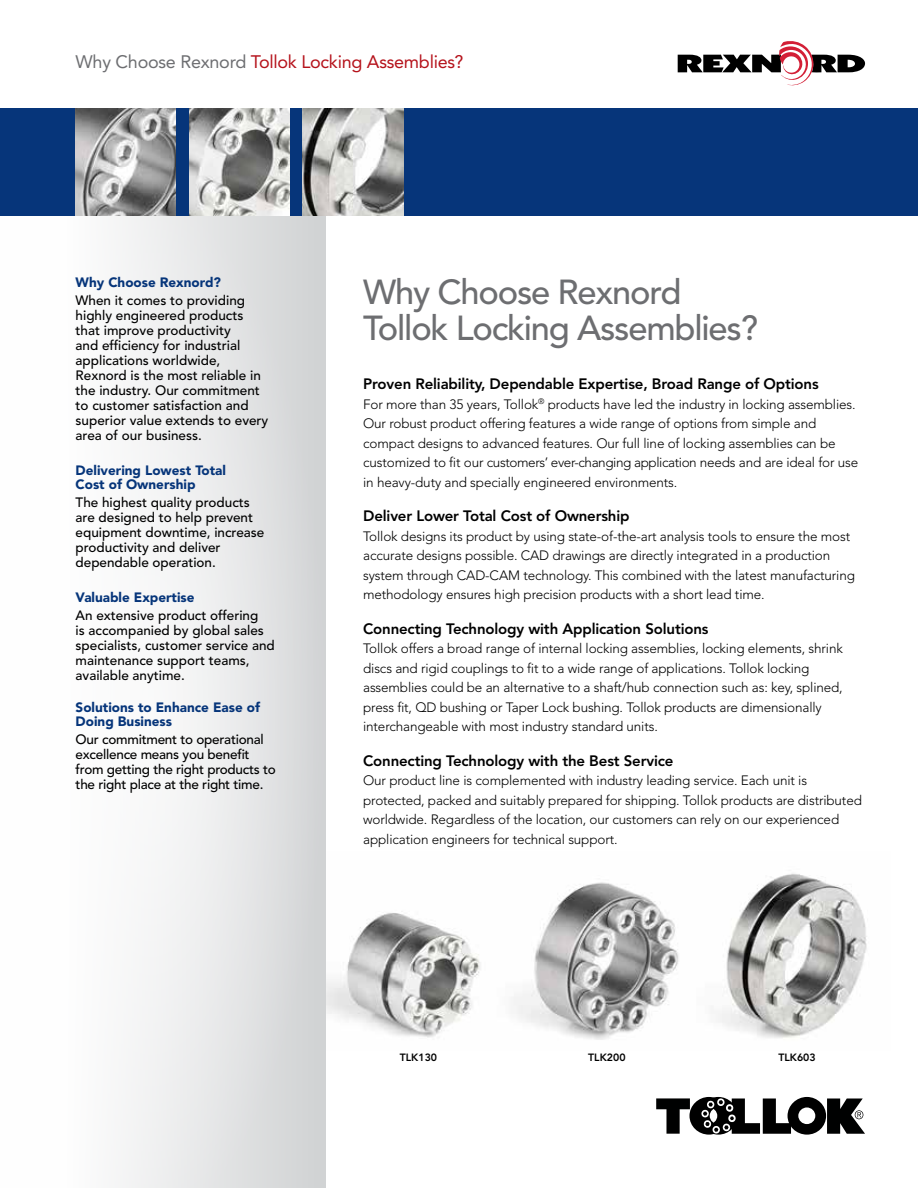
<style>
.page{position:relative;width:918px;height:1188px;background:#fff}
.page>*{position:absolute;margin:0;border:0;box-sizing:border-box;transform-origin:0 0}
.t1{font:500 34.5px/36px "Avenir LT Std";letter-spacing:-.035em;color:#6d6e71}
.t2{font:18px "Avenir LT Std";letter-spacing:-.015em;color:#b5121b}
.t3{font:800 15px "Avenir LT Std";letter-spacing:-.01em;color:#000}
.t4{font:300 13.5px/19.5px "Avenir LT Std";letter-spacing:-.01em;color:#000}
.t5{font:500 13.5px/15px "Avenir LT Std";color:#000}
.t6{font:500 13.5px/15px "Avenir LT Std";letter-spacing:-.02em;color:#000}
.t7{font:900 13.5px/14.2px "Avenir LT Std";color:#06357a}
.t8{font:800 10.5px "Avenir LT Std";color:#000}
.s1{color:#6d6e71}
</style>
<div class="page">
<div style="left:0;top:108px;width:918px;height:108px;background:#06357a"></div>
<svg style="left:678px;top:41px;width:187px;height:45px"></svg>
<img style="left:76px;top:108px;width:100px;height:108px">
<img style="left:189px;top:108px;width:100px;height:108px">
<img style="left:303px;top:108px;width:100px;height:108px">
<svg style="left:656px;top:1097px;width:209px;height:38px"></svg>
<img style="left:325px;top:851px;width:155px;height:200px">
<img style="left:513px;top:882px;width:166px;height:158px">
<img style="left:718px;top:873px;width:149px;height:165px">
<div style="left:0;top:216px;width:325px;height:972px;background:linear-gradient(to right,#fff,#d7d9da)"></div>
<h2 class="t2" style="left:76px;top:51px;width:390px"><span class="s1">Why Choose Rexnord</span> Tollok Locking Assemblies?</h2>
<p class="t7" style="left:76px;top:275px;width:147px">Why Choose Rexnord?</p>
<p class="t5" style="left:76px;top:293px;width:194px">When it comes to providing highly engineered products that improve productivity<br>and efficiency for industrial applications worldwide,<br>Rexnord is the most reliable in the industry. Our commitment to customer satisfaction and superior value extends to every area of our business.</p>
<p class="t7" style="left:76px;top:463px;width:152px">Delivering Lowest Total<br>Cost of Ownership</p>
<p class="t5" style="left:76px;top:496px;width:190px">The highest quality products are designed to help prevent equipment downtime, increase productivity and deliver dependable operation.</p>
<p class="t7" style="left:76px;top:590px;width:121px">Valuable Expertise</p>
<p class="t5" style="left:76px;top:608px;width:201px">An extensive product offering<br>is accompanied by global sales specialists, customer service and maintenance support teams, available anytime.</p>
<p class="t7" style="left:76px;top:700px;width:186px">Solutions to Enhance Ease of<br>Doing Business</p>
<p class="t6" style="left:76px;top:733px;width:202px">Our commitment to operational excellence means you benefit from getting the right products to the right place at the right time.</p>
<h1 class="t1" style="left:363px;top:275px;width:396px">Why Choose Rexnord<br>Tollok Locking Assemblies?</h1>
<p class="t3" style="left:363px;top:375px;width:457px">Proven Reliability, Dependable Expertise, Broad Range of Options</p>
<p class="t4" style="left:363px;top:394px;width:497px">For more than 35 years, Tollok<sup>®</sup> products have led the industry in locking assemblies.<br>Our robust product offering features a wide range of options from simple and compact designs to advanced features. Our full line of locking assemblies can be customized to fit our customers’ ever-changing application needs and are ideal for use in heavy-duty and specially engineered environments.</p>
<p class="t3" style="left:363px;top:507px;width:268px">Deliver Lower Total Cost of Ownership</p>
<p class="t4" style="left:363px;top:526px;width:493px">Tollok designs its product by using state-of-the-art analysis tools to ensure the most accurate designs possible. CAD drawings are directly integrated in a production system through CAD-CAM technology. This combined with the latest manufacturing methodology ensures high precision products with a short lead time.</p>
<p class="t3" style="left:363px;top:620px;width:347px">Connecting Technology with Application Solutions</p>
<p class="t4" style="left:363px;top:639px;width:481px">Tollok offers a broad range of internal locking assemblies, locking elements, shrink discs and rigid couplings to fit to a wide range of applications. Tollok locking assemblies could be an alternative to a shaft/hub connection such as: key, splined, press fit, QD bushing or Taper Lock bushing. Tollok products are dimensionally interchangeable with most industry standard units.</p>
<p class="t3" style="left:363px;top:752px;width:312px">Connecting Technology with the Best Service</p>
<p class="t4" style="left:363px;top:771px;width:500px">Our product line is complemented with industry leading service. Each unit is protected, packed and suitably prepared for shipping. Tollok products are distributed worldwide. Regardless of the location, our customers can rely on our experienced application engineers for technical support.</p>
<p class="t8" style="left:400px;top:1051px;width:39px">TLK130</p>
<p class="t8" style="left:588px;top:1051px;width:39px">TLK200</p>
<p class="t8" style="left:778px;top:1051px;width:39px">TLK603</p>
</div>
